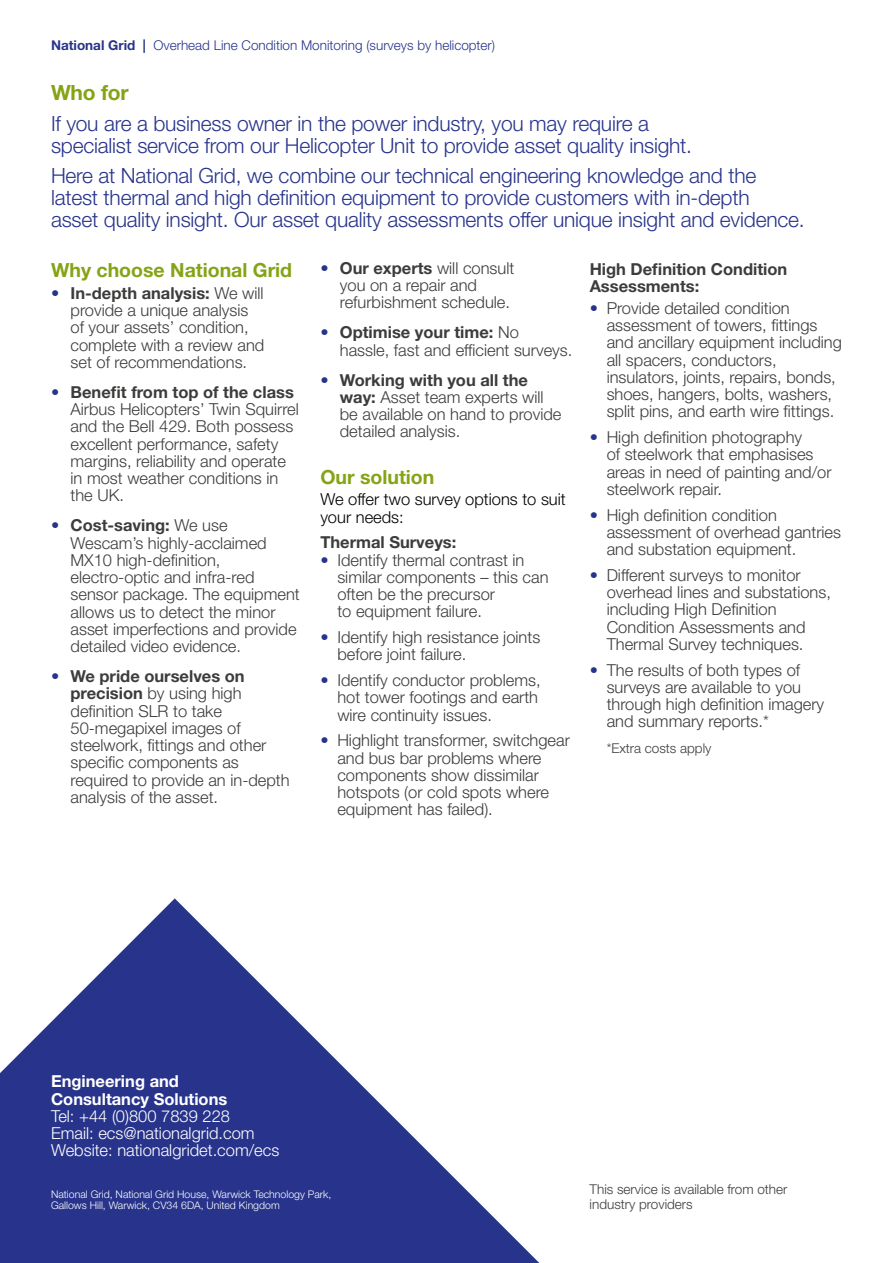
<style>
.page{position:relative;width:893px;height:1263px;background:#fff}
.page>*{position:absolute;margin:0;border:0;box-sizing:border-box;transform-origin:0 0}
.t1{font:300 21px/22px "Helvetica Neue LT Std";letter-spacing:-.01em;color:#28348b}
.t2{font:700 21px "Helvetica Neue LT Std";letter-spacing:-.01em;color:#86a315}
.t3{font:700 19.5px "Helvetica Neue";color:#86a315}
.t4{font:300 16.5px/17.2px "Helvetica Neue";color:#3c3c3b}
.t5{font:300 16.5px/17.2px "Helvetica Neue LT Std";color:#3c3c3b}
.t6{font:300 16.5px/17.2px "Helvetica Neue LT Std";color:#fff}
.t7{font:700 16.5px/17.2px "Helvetica Neue";color:#3c3c3b}
.t8{font:300 16.5px/17.2px "Helvetica Neue";color:#000}
.t9{font:700 16.5px/17.2px "Helvetica Neue LT Std";color:#fff}
.t10{font:300 13.5px "Helvetica Neue LT Std";color:#28348b}
.t11{font:300 13.5px/15.8px "Helvetica Neue LT Std";color:#3c3c3b}
.t12{font:300 13.5px "Helvetica Neue";color:#3c3c3b}
.t13{font:300 10.5px/10.9px "Helvetica Neue LT Std";color:#fff}
.s1{font-weight:700}
.s2{color:#28348b}
</style>
<div class="page">
<svg style="left:0;top:898px;width:539px;height:365px;fill:#28348b"></svg>
<p class="t10" style="left:51px;top:37px;width:446px"><span class="s1">National Grid |</span> Overhead Line Condition Monitoring (surveys by helicopter)</p>
<p class="t2" style="left:51px;top:80px;width:79px">Who for</p>
<p class="t1" style="left:51px;top:112px;width:642px">If you are a business owner in the power industry, you may require a specialist service from our Helicopter Unit to provide asset quality insight.</p>
<p class="t1" style="left:51px;top:164px;width:755px">Here at National Grid, we combine our technical engineering knowledge and the latest thermal and high definition equipment to provide customers with in-depth<br>asset quality insight. Our asset quality assessments offer unique insight and evidence.</p>
<p class="t3" style="left:51px;top:258px;width:243px">Why choose National Grid</p>
<p class="t5" style="left:71px;top:284px;width:195px;text-indent:-20px"><span class="s2">•</span> <span class="s1">In-depth analysis:</span> We will provide a unique analysis of your assets’ condition, complete with a review and set of recommendations.</p>
<p class="t5" style="left:71px;top:383px;width:230px;text-indent:-20px"><span class="s2">•</span> <span class="s1">Benefit from top of the class<br></span>Airbus Helicopters’ Twin Squirrel and the Bell 429. Both possess excellent performance, safety margins, reliability and operate in most weather conditions in the UK.</p>
<p class="t5" style="left:71px;top:517px;width:231px;text-indent:-20px"><span class="s2">•</span> <span class="s1">Cost-saving:</span> We use<br>Wescam’s highly-acclaimed<br>MX10 high-definition, electro-optic and infra-red sensor package. The equipment allows us to detect the minor asset imperfections and provide detailed video evidence.</p>
<p class="t5" style="left:71px;top:667px;width:221px;text-indent:-20px"><span class="s2">•</span> <span class="s1">We pride ourselves on precision</span> by using high definition SLR to take<br>50-megapixel images of steelwork, fittings and other specific components as required to provide an in-depth analysis of the asset.</p>
<p class="t5" style="left:340px;top:259px;width:176px;text-indent:-20px"><span class="s2">•</span> <span class="s1">Our experts</span> will consult you on a repair and refurbishment schedule.</p>
<p class="t5" style="left:340px;top:323px;width:234px;text-indent:-20px"><span class="s2">•</span> <span class="s1">Optimise your time:</span> No hassle, fast and efficient surveys.</p>
<p class="t5" style="left:340px;top:371px;width:223px;text-indent:-20px"><span class="s2">•</span> <span class="s1">Working with you all the way:</span> Asset team experts will be available on hand to provide detailed analysis.</p>
<p class="t3" style="left:320px;top:465px;width:116px">Our solution</p>
<p class="t8" style="left:320px;top:490px;width:247px">We offer two survey options to suit your needs:</p>
<p class="t7" style="left:320px;top:533px;width:137px">Thermal Surveys:</p>
<p class="t4" style="left:337px;top:551px;width:213px;text-indent:-17px"><span class="s2">•</span> Identify thermal contrast in similar components – this can often be the precursor<br>to equipment failure.</p>
<p class="t4" style="left:337px;top:628px;width:204px;text-indent:-17px"><span class="s2">•</span> Identify high resistance joints before joint failure.</p>
<p class="t4" style="left:337px;top:671px;width:205px;text-indent:-17px"><span class="s2">•</span> Identify conductor problems, hot tower footings and earth wire continuity issues.</p>
<p class="t4" style="left:337px;top:731px;width:234px;text-indent:-17px"><span class="s2">•</span> Highlight transformer, switchgear and bus bar problems where components show dissimilar hotspots (or cold spots where equipment has failed).</p>
<p class="t7" style="left:590px;top:260px;width:199px">High Definition Condition<br>Assessments:</p>
<p class="t4" style="left:607px;top:299px;width:237px;text-indent:-17px"><span class="s2">•</span> Provide detailed condition assessment of towers, fittings and ancillary equipment including all spacers, conductors, insulators, joints, repairs, bonds, shoes, hangers, bolts, washers, split pins, and earth wire fittings.</p>
<p class="t4" style="left:607px;top:428px;width:226px;text-indent:-17px"><span class="s2">•</span> High definition photography<br>of steelwork that emphasises areas in need of painting and/or steelwork repair.</p>
<p class="t4" style="left:607px;top:506px;width:236px;text-indent:-17px"><span class="s2">•</span> High definition condition assessment of overhead gantries and substation equipment.</p>
<p class="t4" style="left:607px;top:566px;width:226px;text-indent:-17px"><span class="s2">•</span> Different surveys to monitor overhead lines and substations, including High Definition<br>Condition Assessments and<br>Thermal Survey techniques.</p>
<p class="t4" style="left:607px;top:661px;width:219px;text-indent:-17px"><span class="s2">•</span> The results of both types of surveys are available to you through high definition imagery and summary reports.*</p>
<p class="t12" style="left:607px;top:740px;width:106px">*Extra costs apply</p>
<p class="t9" style="left:51px;top:1072px;width:178px">Engineering and<br>Consultancy Solutions</p>
<p class="t6" style="left:51px;top:1107px;width:230px">Tel: +44 (0)800 7839 228<br>Email: ecs@nationalgrid.com<br>Website: nationalgridet.com/ecs</p>
<p class="t13" style="left:51px;top:1188px;width:282px">National Grid, National Grid House, Warwick Technology Park,<br>Gallows Hill, Warwick, CV34 6DA, United Kingdom</p>
<p class="t11" style="left:590px;top:1181px;width:199px">This service is available from other industry providers</p>
</div>
